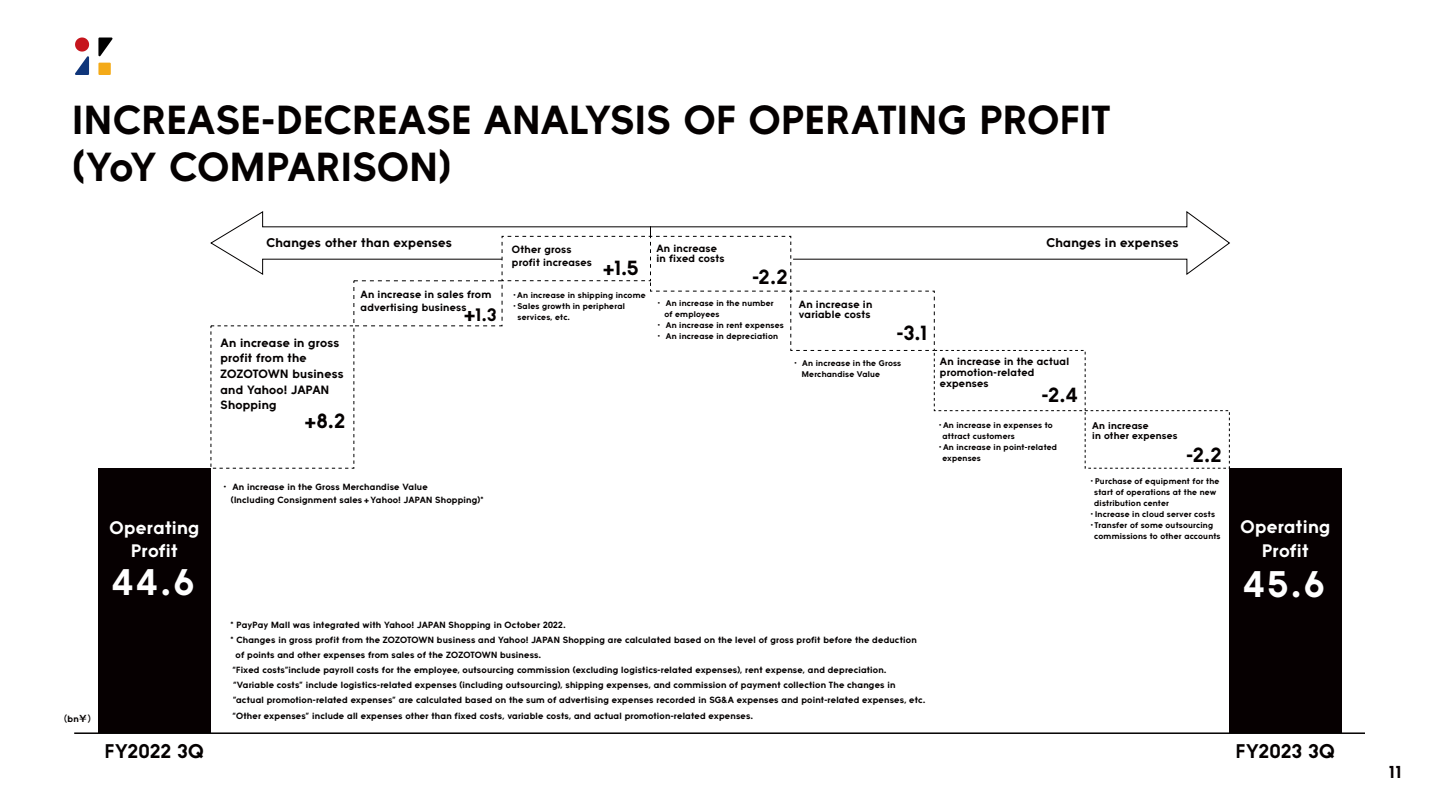
<style>
.page{position:relative;width:1440px;height:810px;background:#fff}
.page>*{position:absolute;margin:0;border:0;box-sizing:border-box;transform-origin:0 0}
.t1{font:700 40.5px/46.5px "ZOZO Gothic 005";letter-spacing:.015em;color:#040000}
.t2{font:36.97px "ZOZO Gothic";color:#fff}
.t3{font:700 20.48px "ZOZO Gothic 005";color:#040000}
.t4{font:700 19.73px "ZOZO Gothic 005";letter-spacing:.035em;color:#040000}
.t5{font:700 18.08px/23.6px "ZOZO Gothic 005";letter-spacing:.02em;color:#fff;text-align:center}
.t6{font:700 18px "ZOZO Gothic 005";color:#040000}
.t7{font:700 17.25px "ZOZO Gothic 005";color:#060002}
.t8{font:700 12.6px "ZOZO Gothic 005";letter-spacing:.025em;color:#040000}
.t9{font:700 12px/15.7px "ZOZO Gothic 005";letter-spacing:.02em;color:#040000}
.t10{font:700 10.5px/12.6px "ZOZO Gothic 005";letter-spacing:.02em;color:#040000}
.t11{font:700 9.75px/9.6px "ZOZO Gothic 005";letter-spacing:.02em;color:#040000}
.t12{font:700 9px/12.6px "ZOZO Gothic 005";letter-spacing:.025em;color:#040000}
.t13{font:700 9px "Gothic MB101 Pro De";color:#040000}
.t14{font:700 8.25px/10.9px "ZOZO Gothic 005";letter-spacing:.03em;color:#040000}
.s1{font-family:"ZOZO Gothic 005"}
.s2{font-size:20.48px}
.s3{font-family:"Koz Go Pr 6 N";font-weight:400}
</style>
<div class="page">
<svg style="left:210px;top:211px;width:1020px;height:140px"></svg>
<div style="left:353px;top:280px;width:149px;height:46px;background:#fff"></div>
<div style="left:934px;top:350px;width:152px;height:61px;background:#fff;border:1px dashed #000"></div>
<div style="left:1085px;top:410px;width:145px;height:59px;background:#fff"></div>
<div style="left:98px;top:468px;width:113px;height:265px;background:#060001"></div>
<div style="left:1229px;top:468px;width:113px;height:265px;background:#060001"></div>
<hr style="left:74px;top:732px;width:1291px;height:2px;background:#030000">
<svg style="left:98px;top:63px;width:13px;height:12px"></svg>
<svg style="left:98px;top:38px;width:14px;height:18px"></svg>
<svg style="left:75px;top:38px;width:14px;height:37px"></svg>
<h1 class="t1" style="left:73px;top:95px;width:1040px">INCREASE-DECREASE ANALYSIS OF OPERATING PROFIT (YoY COMPARISON)</h1>
<p class="t13" style="left:58px;top:711px;width:39px">（<span class="s1">bn</span>￥）</p>
<h3 class="t5" style="left:109px;top:515px;width:92px">Operating<br>Profit</h3>
<h2 class="t2" style="left:112px;top:566px;width:84px">44.6</h2>
<h3 class="t8" style="left:266px;top:235px;width:187px">Changes other than expenses</h3>
<h3 class="t8" style="left:1046px;top:235px;width:134px">Changes in expenses</h3>
<p class="t10" style="left:656px;top:244px;width:70px;line-height:9.6px">An increase in fixed costs</p>
<p class="t10" style="left:512px;top:243px;width:128px">Other gross<br>profit increases <span class="s2">+1.5</span></p>
<h3 class="t3" style="left:752px;top:264px;width:36px">-2.2</h3>
<h3 class="t9" style="left:221px;top:334px;width:124px">An increase in gross profit from the<br>ZOZOTOWN business and Yahoo! JAPAN<br>Shopping</h3>
<h3 class="t3" style="left:305px;top:408px;width:41px">+8.2</h3>
<p class="t10" style="left:361px;top:288px;width:132px">An increase in sales from advertising business</p>
<h3 class="t6" style="left:464px;top:304px;width:34px"><span class="s2">+</span>1.3</h3>
<p class="t14" style="left:510px;top:289px;width:137px"><span class="s3">・</span>An increase in shipping income</p>
<p class="t14" style="left:510px;top:300px;width:116px"><span class="s3">・</span>Sales growth in peripheral</p>
<p class="t14" style="left:518px;top:311px;width:54px">services, etc.</p>
<p class="t14" style="left:655px;top:297px;width:120px"><span class="s3">・</span> An increase in the number</p>
<p class="t14" style="left:664px;top:308px;width:57px">of employees</p>
<p class="t14" style="left:655px;top:319px;width:130px"><span class="s3">・</span> An increase in rent expenses</p>
<p class="t14" style="left:655px;top:330px;width:125px"><span class="s3">・</span> An increase in depreciation</p>
<p class="t10" style="left:799px;top:299px;width:75px;line-height:9.6px">An increase in variable costs</p>
<h3 class="t3" style="left:897px;top:320px;width:31px">-3.1</h3>
<p class="t14" style="left:802px;top:358px;width:101px;text-indent:-10px"><span class="s3">・</span> An increase in the Gross<br>Merchandise Value</p>
<p class="t10" style="left:940px;top:355px;width:131px;line-height:11.1px">An increase in the actual promotion-related expenses</p>
<h3 class="t3" style="left:1042px;top:382px;width:37px">-2.4</h3>
<p class="t14" style="left:936px;top:419px;width:118px"><span class="s3">・</span>An increase in expenses to</p>
<p class="t14" style="left:943px;top:430px;width:74px">attract customers</p>
<p class="t14" style="left:936px;top:441px;width:122px"><span class="s3">・</span>An increase in point-related</p>
<p class="t14" style="left:942px;top:452px;width:40px">expenses</p>
<p class="t11" style="left:1092px;top:421px;width:87px">An increase<br>in other expenses</p>
<h3 class="t3" style="left:1187px;top:442px;width:36px">-2.2</h3>
<p class="t12" style="left:231px;top:480px;width:254px;text-indent:-10px"><span class="s3">・</span> An increase in the Gross Merchandise Value<br>(Including Consignment sales + Yahoo! JAPAN Shopping)*</p>
<p class="t12" style="left:230px;top:619px;width:337px">* PayPay Mall was integrated with Yahoo! JAPAN Shopping in October 2022.</p>
<p class="t12" style="left:230px;top:634px;width:688px">* Changes in gross profit from the ZOZOTOWN business and Yahoo! JAPAN Shopping are calculated based on the level of gross profit before the deduction</p>
<p class="t12" style="left:236px;top:649px;width:307px">of points and other expenses from sales of the ZOZOTOWN business.</p>
<p class="t12" style="left:233px;top:664px;width:655px">“Fixed costs”include payroll costs for the employee, outsourcing commission (excluding logistics-related expenses), rent expense, and depreciation.</p>
<p class="t12" style="left:233px;top:679px;width:664px">“Variable costs” include logistics-related expenses (including outsourcing), shipping expenses, and commission of payment collection The changes in</p>
<p class="t12" style="left:233px;top:694px;width:694px">"actual promotion-related expenses" are calculated based on the sum of advertising expenses recorded in SG&amp;A expenses and point-related expenses, etc.</p>
<p class="t12" style="left:233px;top:709px;width:522px">“Other expenses” include all expenses other than fixed costs, variable costs, and actual promotion-related expenses.</p>
<p class="t14" style="left:1088px;top:475px;width:133px"><span class="s3">・</span>Purchase of equipment for the</p>
<p class="t14" style="left:1094px;top:486px;width:124px">start of operations at the new</p>
<p class="t14" style="left:1094px;top:497px;width:76px">distribution center</p>
<p class="t14" style="left:1088px;top:508px;width:129px"><span class="s3">・</span>Increase in cloud server costs</p>
<p class="t14" style="left:1088px;top:519px;width:127px"><span class="s3">・</span>Transfer of some outsourcing</p>
<p class="t14" style="left:1094px;top:530px;width:128px">commissions to other accounts</p>
<h3 class="t5" style="left:1240px;top:514px;width:92px">Operating<br>Profit</h3>
<h2 class="t2" style="left:1243px;top:567px;width:83px">45.6</h2>
<h3 class="t4" style="left:105px;top:739px;width:100px">FY2022 3Q</h3>
<h3 class="t4" style="left:1236px;top:739px;width:100px">FY2023 3Q</h3>
<h3 class="t7" style="left:1389px;top:761px;width:13px">11</h3>
</div>
